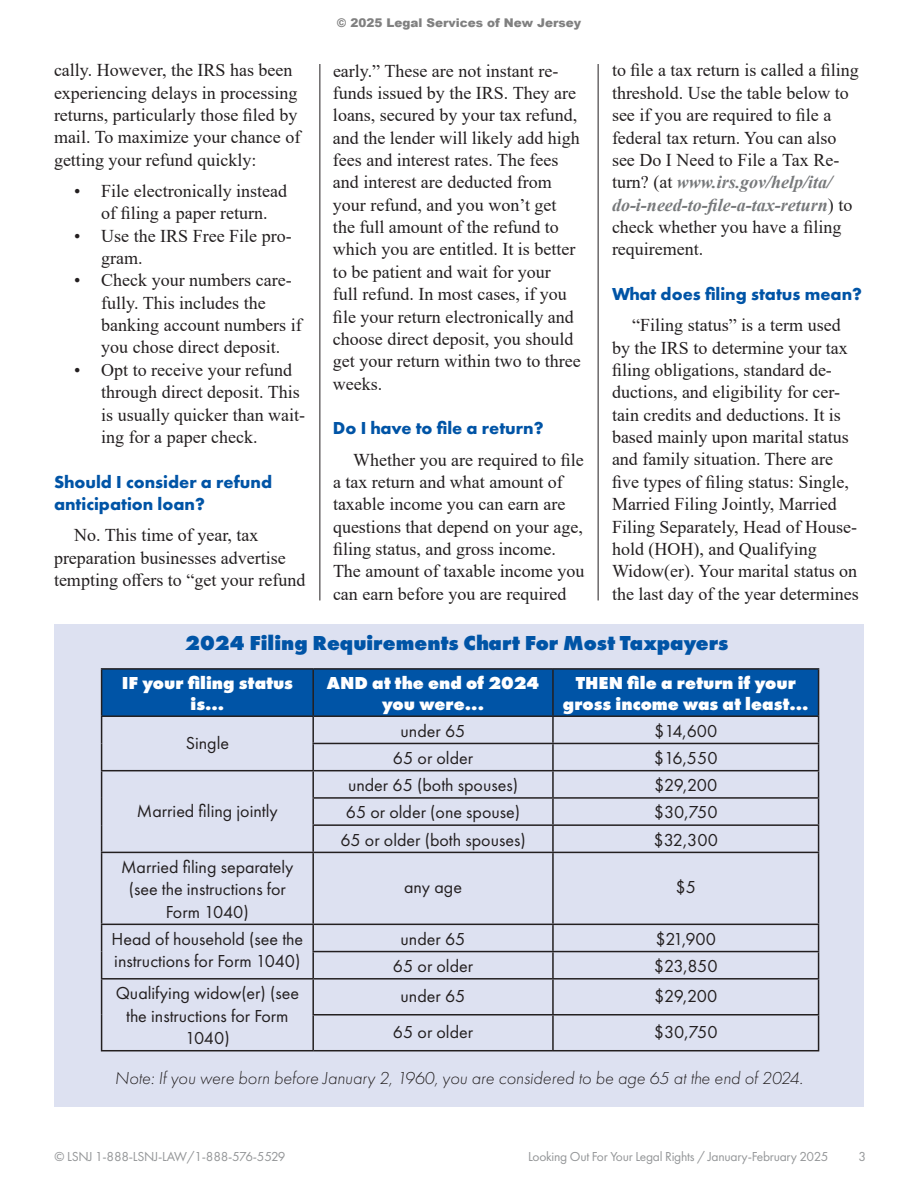
<style>
.page{position:relative;width:918px;height:1188px;background:#fff}
.page>*{position:absolute;margin:0;border:0;box-sizing:border-box;transform-origin:0 0}
.t1{font:800 21px "Futura PT";color:#0054a6}
.t2{font:18px/22.4px "Times New Roman";color:#231f20}
.t3{font:18px/22.4px "Futura PT";color:#231f20;text-align:center}
.t4{font:800 18px/21.6px "Futura PT";color:#fff;text-align:center}
.t5{font:700 18px/22.4px "Futura PT";color:#0054a6}
.t6{font:italic 300 18px "Futura PT";color:#231f20}
.t7{font:13.5px "Futura PT";letter-spacing:-.02em;color:#949698}
.t8{font:900 12px "Arial";color:#808080}
.s1{font-weight:700;font-style:italic;color:#77797b}
</style>
<div class="page">
<hr style="left:320px;top:64px;width:1px;height:536px;background:#231f20">
<hr style="left:598px;top:64px;width:1px;height:536px;background:#231f20">
<div style="left:54px;top:625px;width:810px;height:482px;background:#dde1f1"></div>
<hr style="left:101px;top:668px;width:212px;height:2px;background:#231f20">
<hr style="left:313px;top:668px;width:240px;height:2px;background:#231f20">
<hr style="left:553px;top:668px;width:266px;height:2px;background:#231f20">
<svg style="left:101px;top:669px;width:718px;height:183px"></svg>
<hr style="left:101px;top:852px;width:212px;height:1px;background:#231f20">
<hr style="left:101px;top:853px;width:1px;height:71px;background:#231f20">
<hr style="left:313px;top:852px;width:240px;height:1px;background:#231f20">
<hr style="left:312px;top:853px;width:2px;height:71px;background:#231f20">
<hr style="left:553px;top:852px;width:266px;height:1px;background:#231f20">
<hr style="left:552px;top:853px;width:2px;height:71px;background:#231f20">
<hr style="left:818px;top:853px;width:1px;height:71px;background:#231f20">
<hr style="left:101px;top:924px;width:212px;height:1px;background:#231f20">
<svg style="left:101px;top:925px;width:1px;height:53px"></svg>
<hr style="left:101px;top:978px;width:212px;height:2px;background:#231f20">
<hr style="left:101px;top:980px;width:1px;height:35px;background:#231f20">
<hr style="left:101px;top:1015px;width:1px;height:35px;background:#231f20">
<hr style="left:101px;top:1050px;width:212px;height:1px;background:#231f20">
<hr style="left:313px;top:924px;width:240px;height:1px;background:#231f20">
<hr style="left:312px;top:925px;width:2px;height:26px;background:#231f20">
<hr style="left:553px;top:924px;width:266px;height:1px;background:#231f20">
<hr style="left:552px;top:925px;width:2px;height:26px;background:#231f20">
<hr style="left:312px;top:952px;width:2px;height:26px;background:#231f20">
<hr style="left:552px;top:952px;width:2px;height:26px;background:#231f20">
<svg style="left:818px;top:925px;width:1px;height:53px"></svg>
<hr style="left:312px;top:951px;width:241px;height:1px;background:#231f20">
<hr style="left:553px;top:951px;width:266px;height:1px;background:#231f20">
<hr style="left:313px;top:978px;width:240px;height:2px;background:#231f20">
<hr style="left:312px;top:980px;width:2px;height:34px;background:#231f20">
<hr style="left:553px;top:978px;width:266px;height:2px;background:#231f20">
<hr style="left:552px;top:980px;width:2px;height:34px;background:#231f20">
<hr style="left:818px;top:980px;width:1px;height:34px;background:#231f20">
<hr style="left:312px;top:1014px;width:241px;height:2px;background:#231f20">
<hr style="left:312px;top:1016px;width:2px;height:34px;background:#231f20">
<hr style="left:553px;top:1014px;width:266px;height:2px;background:#231f20">
<hr style="left:552px;top:1016px;width:2px;height:34px;background:#231f20">
<hr style="left:818px;top:1016px;width:1px;height:34px;background:#231f20">
<hr style="left:313px;top:1050px;width:240px;height:1px;background:#231f20">
<hr style="left:553px;top:1050px;width:266px;height:1px;background:#231f20">
<p class="t8" style="left:337px;top:14px;width:246px">© 2025 Legal Services of New Jersey</p>
<p class="t2" style="left:54px;top:58px;width:248px">cally. However, the IRS has been experiencing delays in processing returns, particularly those filed by mail. To maximize your chance of getting your refund quickly:</p>
<p class="t2" style="left:74px;top:179px;width:214px;text-align:center">• File electronically instead of filing a paper return.</p>
<p class="t2" style="left:101px;top:224px;width:192px;text-indent:-27px">• Use the IRS Free File pro&shy;gram.</p>
<p class="t2" style="left:101px;top:269px;width:202px;text-indent:-27px">• Check your numbers care&shy;fully. This includes the banking account numbers if you chose direct deposit.</p>
<p class="t2" style="left:101px;top:358px;width:205px;text-indent:-27px">• Opt to receive your refund through direct deposit. This is usually quicker than wait&shy;ing for a paper check.</p>
<p class="t5" style="left:54px;top:470px;width:220px">Should I consider a refund anticipation loan?</p>
<p class="t2" style="left:54px;top:524px;width:253px;text-indent:20px">No. This time of year, tax preparation businesses advertise tempting offers to “get your refund</p>
<p class="t2" style="left:612px;top:59px;width:248px">to file a tax return is called a filing threshold. Use the table below to see if you are required to file a federal tax return. You can also see Do I Need to File a Tax Re&shy;turn? (at <span class="s1">www.irs.gov/help/ita/ do-i-need-to-file-a-tax-return</span>) to check whether you have a filing requirement.</p>
<p class="t5" style="left:612px;top:282px;width:252px">What does filing status mean?</p>
<p class="t2" style="left:612px;top:314px;width:248px;text-indent:20px">“Filing status” is a term used by the IRS to determine your tax filing obligations, standard de&shy;ductions, and eligibility for cer&shy;tain credits and deductions. It is based mainly upon marital status and family situation. There are five types of filing status: Single,<br>Married Filing Jointly, Married<br>Filing Separately, Head of House&shy;hold (HOH), and Qualifying<br>Widow(er). Your marital status on the last day of the year determines</p>
<p class="t1" style="left:185px;top:630px;width:545px">2024 Filing Requirements Chart For Most Taxpayers</p>
<p class="t4" style="left:122px;top:671px;width:173px">IF your filing status is...</p>
<p class="t4" style="left:327px;top:671px;width:214px">AND at the end of 2024 you were...</p>
<p class="t4" style="left:563px;top:671px;width:247px">THEN file a return if your gross income was at least...</p>
<p class="t3" style="left:186px;top:732px;width:45px">Single</p>
<p class="t2" style="left:333px;top:59px;width:249px">early.” These are not instant re&shy;funds issued by the IRS. They are loans, secured by your tax refund, and the lender will likely add high fees and interest rates. The fees and interest are deducted from your refund, and you won’t get the full amount of the refund to which you are entitled. It is better to be patient and wait for your<br>full refund. In most cases, if you file your return electronically and choose direct deposit, you should get your return within two to three weeks.</p>
<p class="t5" style="left:333px;top:417px;width:212px">Do I have to file a return?</p>
<p class="t2" style="left:333px;top:448px;width:253px;text-indent:20px">Whether you are required to file a tax return and what amount of taxable income you can earn are questions that depend on your age, filing status, and gross income.<br>The amount of taxable income you can earn before you are required</p>
<p class="t3" style="left:401px;top:719px;width:66px">under 65</p>
<p class="t3" style="left:654px;top:719px;width:65px">$14,600</p>
<p class="t3" style="left:393px;top:747px;width:82px">65 or older</p>
<p class="t3" style="left:654px;top:747px;width:65px">$16,550</p>
<p class="t3" style="left:137px;top:800px;width:142px">Married filing jointly</p>
<p class="t3" style="left:121px;top:856px;width:174px">Married filing separately (see the instructions for<br>Form 1040)</p>
<p class="t3" style="left:348px;top:774px;width:172px">under 65 (both spouses)</p>
<p class="t3" style="left:654px;top:774px;width:65px">$29,200</p>
<p class="t3" style="left:346px;top:801px;width:176px">65 or older (one spouse)</p>
<p class="t3" style="left:654px;top:801px;width:65px">$30,750</p>
<p class="t3" style="left:340px;top:828px;width:187px">65 or older (both spouses)</p>
<p class="t3" style="left:653px;top:828px;width:66px">$32,300</p>
<p class="t3" style="left:404px;top:876px;width:59px">any age</p>
<p class="t3" style="left:676px;top:876px;width:22px">$5</p>
<p class="t3" style="left:112px;top:928px;width:193px;text-align:left">Head of household (see the instructions for Form 1040)</p>
<p class="t3" style="left:401px;top:928px;width:66px">under 65</p>
<p class="t3" style="left:655px;top:928px;width:62px">$21,900</p>
<p class="t3" style="left:393px;top:955px;width:82px">65 or older</p>
<p class="t3" style="left:654px;top:955px;width:65px">$23,850</p>
<p class="t3" style="left:116px;top:982px;width:185px">Qualifying widow(er) (see the instructions for Form<br>1040)</p>
<p class="t3" style="left:401px;top:985px;width:66px">under 65</p>
<p class="t3" style="left:654px;top:985px;width:65px">$29,200</p>
<p class="t3" style="left:393px;top:1021px;width:82px">65 or older</p>
<p class="t3" style="left:654px;top:1021px;width:65px">$30,750</p>
<p class="t6" style="left:115px;top:1068px;width:689px">Note: If you were born before January 2, 1960, you are considered to be age 65 at the end of 2024.</p>
<p class="t7" style="left:55px;top:1149px;width:233px">© LSNJ 1-888-LSNJ-LAW/1-888-576-5529</p>
<p class="t7" style="left:528px;top:1149px;width:302px">Looking Out For Your Legal Rights / January-February 2025</p>
<p class="t7" style="left:859px;top:1149px;width:9px">3</p>
</div>
